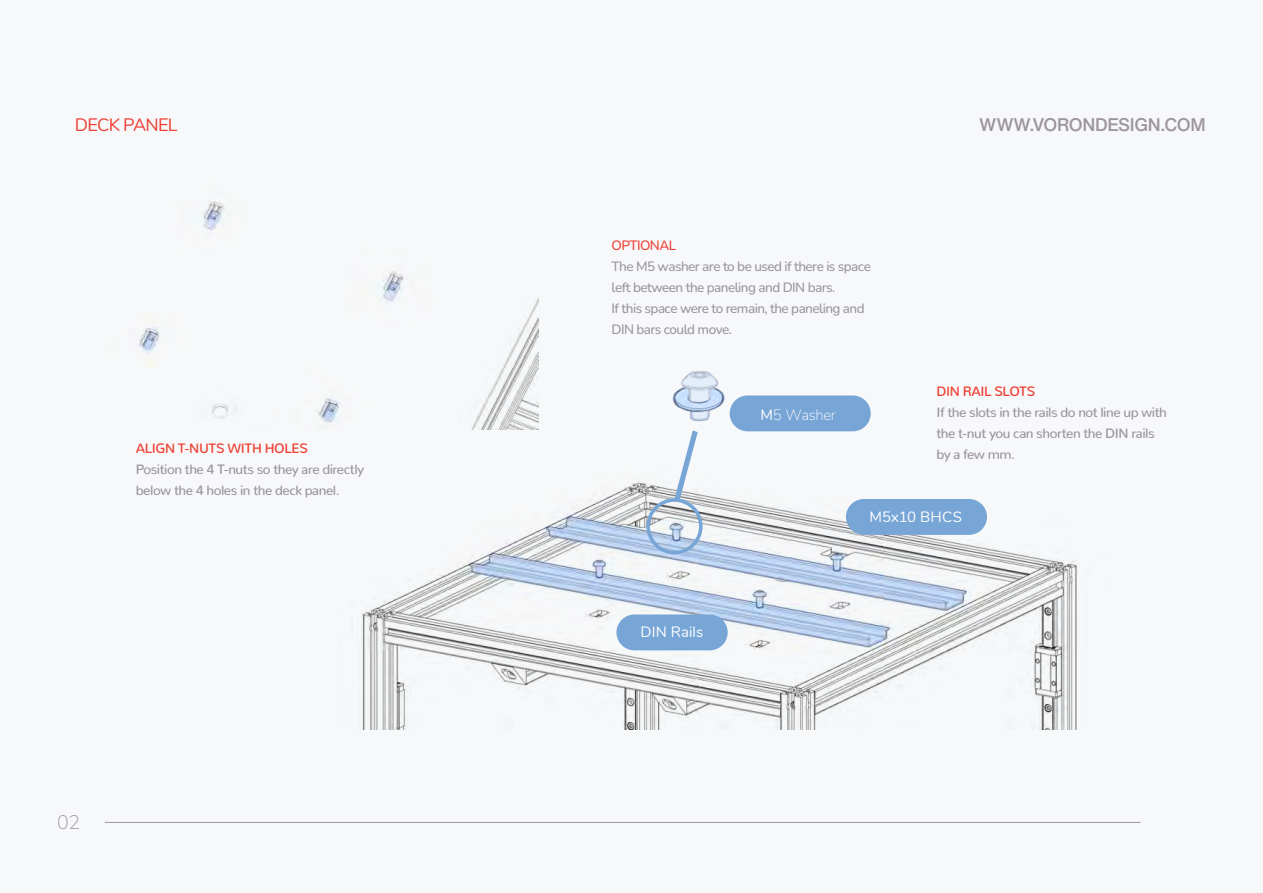
<style>
.page{position:relative;width:1263px;height:893px;background:#f7f8f9}
.page>*{position:absolute;margin:0;border:0;box-sizing:border-box;transform-origin:0 0}
.t1{font:200 19.5px "Nunito";color:#9c959d}
.t2{font:500 18px "Helvetica Now Text";letter-spacing:-.025em;color:#9c959d}
.Page_Title{font:18px "Nunito";letter-spacing:-.04em;color:#ee3f33}
.Callout_Text{font:15px "Nunito";letter-spacing:.005em;color:#fff}
.t3{font:200 15px "Nunito";letter-spacing:-.025em;color:#fff}
.Info_Text{font:500 13.5px/21px "Nunito";letter-spacing:-.04em;color:#9c959d}
.Info_Header{font:500 13.5px "Nunito";letter-spacing:-.025em;color:#ee3f33}
.s1{color:#ee3f33}
.s2{font-weight:400}
</style>
<div class="page">
<hr style="left:105px;top:822px;width:1035px;height:1px;background:#9c959d">
<img style="left:139px;top:201px;width:400px;height:229px">
<img style="left:362px;top:482px;width:715px;height:247px">
<div style="left:846px;top:499px;width:141px;height:36px;background:#76a5d6;border-radius:18px"></div>
<div style="left:616px;top:614px;width:112px;height:36px;background:#76a5d6;border-radius:18px"></div>
<img style="left:672px;top:371px;width:52px;height:49px">
<svg style="left:645px;top:420px;width:81px;height:93px"></svg>
<div style="left:646px;top:498px;width:56px;height:56px;border:4px solid #76a5d6;border-radius:50%"></div>
<div style="left:730px;top:395px;width:141px;height:36px;background:#76a5d6;border-radius:18px"></div>
<p class="Page_Title" style="left:75px;top:111px;width:104px">DECK PANEL</p>
<p class="Info_Header" style="left:136px;top:436px;width:174px">ALIGN T-NUTS WITH HOLES</p>
<p class="Info_Text" style="left:136px;top:457px;width:230px">Position the 4 T-nuts so they are directly below the 4 holes in the deck panel.</p>
<h1 class="t1" style="left:57px;top:808px;width:25px">02</h1>
<p class="Info_Text" style="left:611px;top:234px;width:261px"><span class="s1">OPTIONAL<br></span>The M5 washer are to be used if there is space left between the paneling and DIN bars.<br>If this space were to remain, the paneling and<br>DIN bars could move.</p>
<p class="t3" style="left:760px;top:404px;width:77px"><span class="s2">M</span>5 Washer</p>
<h2 class="t2" style="left:979px;top:111px;width:228px">WWW.VORONDESIGN.COM</h2>
<p class="Info_Header" style="left:936px;top:379px;width:100px">DIN RAIL SLOTS</p>
<p class="Info_Text" style="left:936px;top:400px;width:232px">If the slots in the rails do not line up with the t-nut you can shorten the DIN rails by a few mm.</p>
<p class="Callout_Text" style="left:640px;top:621px;width:64px">DIN Rails</p>
<p class="Callout_Text" style="left:869px;top:505px;width:94px">M5x10 BHCS</p>
</div>
